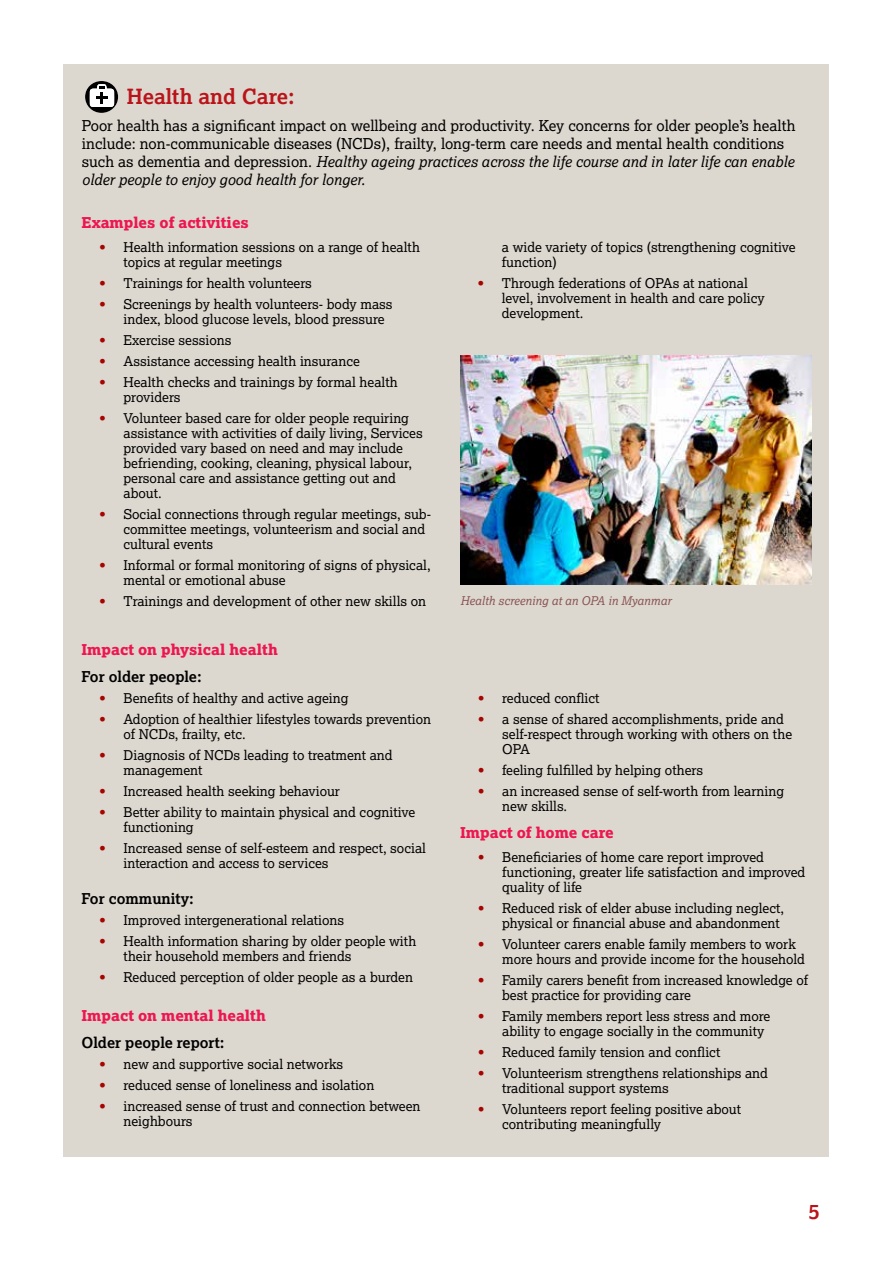
<style>
.page{position:relative;width:893px;height:1263px;background:#fff}
.page>*{position:absolute;margin:0;border:0;box-sizing:border-box;transform-origin:0 0}
.t1{font:700 21px "Lexia";color:#ba141a}
.t2{font:15px/18px "Lexia";color:#000}
.t3{font:15px "Lexia X Bold";color:#ed1651}
.t4{font:700 15px "Lexia";color:#000}
.t5{font:13.5px/15px "Lexia";color:#000}
.t6{font:italic 12px "Lexia";color:#895455}
.s1{font-style:italic}
.s2{font-weight:700;color:#a60400}
</style>
<div class="page">
<div style="left:64px;top:64px;width:765px;height:1093px;background:#ddd8cf"></div>
<svg style="left:85px;top:82px;width:33px;height:31px"></svg>
<img style="left:460px;top:356px;width:351px;height:228px">
<h1 class="t1" style="left:127px;top:83px;width:169px">Health and Care:</h1>
<p class="t2" style="left:82px;top:116px;width:715px">Poor health has a significant impact on wellbeing and productivity. Key concerns for older people’s health include: non-communicable diseases (NCDs), frailty, long-term care needs and mental health conditions such as dementia and depression. <span class="s1">Healthy ageing practices across the life course and in later life can enable older people to enjoy good health for longer.</span></p>
<p class="t3" style="left:81px;top:212px;width:169px">Examples of activities</p>
<p class="t5" style="left:124px;top:239px;width:298px;text-indent:-24px"><span class="s2">•</span> Health information sessions on a range of health topics at regular meetings</p>
<p class="t5" style="left:99px;top:275px;width:214px"><span class="s2">•</span> Trainings for health volunteers</p>
<p class="t5" style="left:124px;top:296px;width:271px;text-indent:-24px"><span class="s2">•</span> Screenings by health volunteers- body mass index, blood glucose levels, blood pressure</p>
<p class="t5" style="left:99px;top:332px;width:133px"><span class="s2">•</span> Exercise sessions</p>
<p class="t5" style="left:99px;top:353px;width:262px"><span class="s2">•</span> Assistance accessing health insurance</p>
<p class="t5" style="left:124px;top:374px;width:276px;text-indent:-24px"><span class="s2">•</span> Health checks and trainings by formal health providers</p>
<p class="t5" style="left:124px;top:410px;width:301px;text-indent:-24px"><span class="s2">•</span> Volunteer based care for older people requiring assistance with activities of daily living, Services provided vary based on need and may include befriending, cooking, cleaning, physical labour, personal care and assistance getting out and about.</p>
<p class="t5" style="left:124px;top:506px;width:309px;text-indent:-24px"><span class="s2">•</span> Social connections through regular meetings, sub&shy;committee meetings, volunteerism and social and cultural events</p>
<p class="t5" style="left:124px;top:557px;width:309px;text-indent:-24px"><span class="s2">•</span> Informal or formal monitoring of signs of physical, mental or emotional abuse</p>
<p class="t5" style="left:99px;top:593px;width:328px"><span class="s2">•</span> Trainings and development of other new skills on</p>
<p class="t5" style="left:502px;top:239px;width:295px">a wide variety of topics (strengthening cognitive function)</p>
<p class="t5" style="left:502px;top:275px;width:264px;text-indent:-24px"><span class="s2">•</span> Through federations of OPAs at national level, involvement in health and care policy development.</p>
<p class="t6" style="left:460px;top:593px;width:212px">Health screening at an OPA in Myanmar</p>
<p class="t3" style="left:81px;top:640px;width:198px">Impact on physical health</p>
<p class="t4" style="left:81px;top:667px;width:122px">For older people:</p>
<p class="t5" style="left:99px;top:690px;width:251px"><span class="s2">•</span> Benefits of healthy and active ageing</p>
<p class="t5" style="left:124px;top:711px;width:309px;text-indent:-24px"><span class="s2">•</span> Adoption of healthier lifestyles towards prevention of NCDs, frailty, etc.</p>
<p class="t5" style="left:124px;top:747px;width:271px;text-indent:-24px"><span class="s2">•</span> Diagnosis of NCDs leading to treatment and management</p>
<p class="t5" style="left:99px;top:783px;width:242px"><span class="s2">•</span> Increased health seeking behaviour</p>
<p class="t5" style="left:124px;top:804px;width:293px;text-indent:-24px"><span class="s2">•</span> Better ability to maintain physical and cognitive functioning</p>
<p class="t5" style="left:124px;top:840px;width:304px;text-indent:-24px"><span class="s2">•</span> Increased sense of self-esteem and respect, social interaction and access to services</p>
<p class="t4" style="left:81px;top:889px;width:114px">For community:</p>
<p class="t5" style="left:99px;top:912px;width:246px"><span class="s2">•</span> Improved intergenerational relations</p>
<p class="t5" style="left:124px;top:933px;width:294px;text-indent:-24px"><span class="s2">•</span> Health information sharing by older people with their household members and friends</p>
<p class="t5" style="left:99px;top:969px;width:315px"><span class="s2">•</span> Reduced perception of older people as a burden</p>
<p class="t3" style="left:81px;top:1006px;width:186px">Impact on mental health</p>
<p class="t4" style="left:81px;top:1033px;width:145px">Older people report:</p>
<p class="t5" style="left:99px;top:1056px;width:245px"><span class="s2">•</span> new and supportive social networks</p>
<p class="t5" style="left:99px;top:1077px;width:276px"><span class="s2">•</span> reduced sense of loneliness and isolation</p>
<p class="t5" style="left:124px;top:1098px;width:299px;text-indent:-24px"><span class="s2">•</span> increased sense of trust and connection between neighbours</p>
<p class="t5" style="left:478px;top:690px;width:123px"><span class="s2">•</span> reduced conflict</p>
<p class="t5" style="left:502px;top:711px;width:291px;text-indent:-24px"><span class="s2">•</span> a sense of shared accomplishments, pride and self-respect through working with others on the<br>OPA</p>
<p class="t5" style="left:478px;top:762px;width:226px"><span class="s2">•</span> feeling fulfilled by helping others</p>
<p class="t5" style="left:502px;top:783px;width:284px;text-indent:-24px"><span class="s2">•</span> an increased sense of self-worth from learning new skills.</p>
<p class="t3" style="left:460px;top:823px;width:155px">Impact of home care</p>
<p class="t5" style="left:502px;top:849px;width:305px;text-indent:-24px"><span class="s2">•</span> Beneficiaries of home care report improved functioning, greater life satisfaction and improved quality of life</p>
<p class="t5" style="left:502px;top:900px;width:283px;text-indent:-24px"><span class="s2">•</span> Reduced risk of elder abuse including neglect, physical or financial abuse and abandonment</p>
<p class="t5" style="left:502px;top:936px;width:304px;text-indent:-24px"><span class="s2">•</span> Volunteer carers enable family members to work more hours and provide income for the household</p>
<p class="t5" style="left:502px;top:972px;width:308px;text-indent:-24px"><span class="s2">•</span> Family carers benefit from increased knowledge of best practice for providing care</p>
<p class="t5" style="left:502px;top:1008px;width:270px;text-indent:-24px"><span class="s2">•</span> Family members report less stress and more ability to engage socially in the community</p>
<p class="t5" style="left:478px;top:1044px;width:244px"><span class="s2">•</span> Reduced family tension and conflict</p>
<p class="t5" style="left:502px;top:1065px;width:267px;text-indent:-24px"><span class="s2">•</span> Volunteerism strengthens relationships and traditional support systems</p>
<p class="t5" style="left:502px;top:1101px;width:240px;text-indent:-24px"><span class="s2">•</span> Volunteers report feeling positive about contributing meaningfully</p>
<h1 class="t1" style="left:808px;top:1198px;width:13px">5</h1>
</div>
